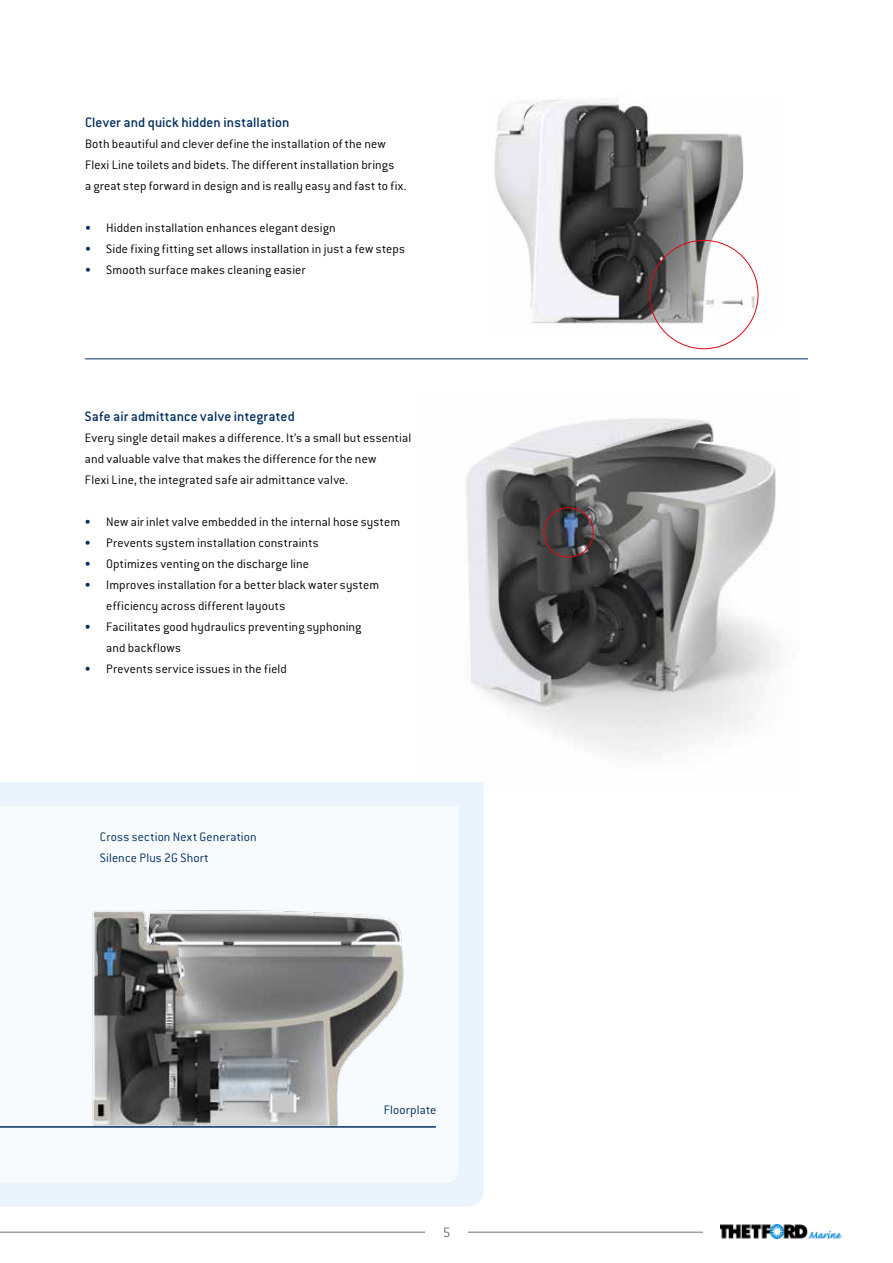
<style>
.page{position:relative;width:893px;height:1263px;background:#fff}
.page>*{position:absolute;margin:0;border:0;box-sizing:border-box;transform-origin:0 0}
.t1{font:500 15px "Conduit ITC";letter-spacing:.02em;color:#002e5f}
.t2{font:300 15px "Conduit ITC";color:#706f6f}
.t3{font:300 13.5px/21px "Conduit ITC";letter-spacing:.01em;color:#000}
.t4{font:300 13.5px/21px "Conduit ITC";letter-spacing:.015em;color:#002e5f}
.s1{color:#002e5f}
</style>
<div class="page">
<hr style="left:0;top:1232px;width:703px;height:1px;background:#706f6f">
<div style="left:425px;top:1227px;width:43px;height:13px;background:#fff"></div>
<img style="left:720px;top:1224px;width:121px;height:14px">
<img style="left:466px;top:418px;width:312px;height:337px">
<img style="left:494px;top:99px;width:265px;height:233px">
<hr style="left:85px;top:358px;width:723px;height:1px;background:#002e5f">
<div style="left:0;top:782px;width:483px;height:424px;background:#eaf3fc"></div>
<svg style="left:0;top:806px;width:458px;height:376px"></svg>
<img style="left:74px;top:879px;width:369px;height:327px">
<div style="left:543px;top:507px;width:51px;height:50px;border:1px solid #e30613;border-radius:50%"></div>
<hr style="left:0;top:1126px;width:436px;height:2px;background:#002e5f">
<p class="t1" style="left:85px;top:113px;width:206px">Clever and quick hidden installation</p>
<p class="t3" style="left:85px;top:133px;width:323px">Both beautiful and clever define the installation of the new<br>Flexi Line toilets and bidets. The different installation brings<br>a great step forward in design and is really easy and fast to fix.</p>
<p class="t3" style="left:85px;top:217px;width:252px"><span class="s1">•</span> Hidden installation enhances elegant design</p>
<p class="t3" style="left:85px;top:238px;width:321px"><span class="s1">•</span> Side fixing fitting set allows installation in just a few steps</p>
<p class="t3" style="left:85px;top:259px;width:222px"><span class="s1">•</span> Smooth surface makes cleaning easier</p>
<p class="t1" style="left:85px;top:407px;width:211px">Safe air admittance valve integrated</p>
<p class="t3" style="left:85px;top:427px;width:328px">Every single detail makes a difference. It’s a small but essential and valuable valve that makes the difference for the new<br>Flexi Line, the integrated safe air admittance valve.</p>
<p class="t3" style="left:85px;top:511px;width:317px"><span class="s1">•</span> New air inlet valve embedded in the internal hose system</p>
<p class="t3" style="left:85px;top:532px;width:235px"><span class="s1">•</span> Prevents system installation constraints</p>
<p class="t3" style="left:85px;top:553px;width:226px"><span class="s1">•</span> Optimizes venting on the discharge line</p>
<p class="t3" style="left:106px;top:574px;width:274px;text-indent:-21px"><span class="s1">•</span> I mproves installation for a better black water system efficiency across different layouts</p>
<p class="t3" style="left:106px;top:616px;width:257px;text-indent:-21px"><span class="s1">•</span> Facilitates good hydraulics preventing syphoning and backflows</p>
<p class="t3" style="left:85px;top:658px;width:203px"><span class="s1">•</span> Prevents service issues in the field</p>
<p class="t4" style="left:100px;top:826px;width:158px">Cross section Next Generation<br>Silence Plus 2G Short</p>
<p class="t4" style="left:384px;top:1099px;width:54px">Floorplate</p>
<p class="t2" style="left:443px;top:1224px;width:9px">5</p>
</div>
